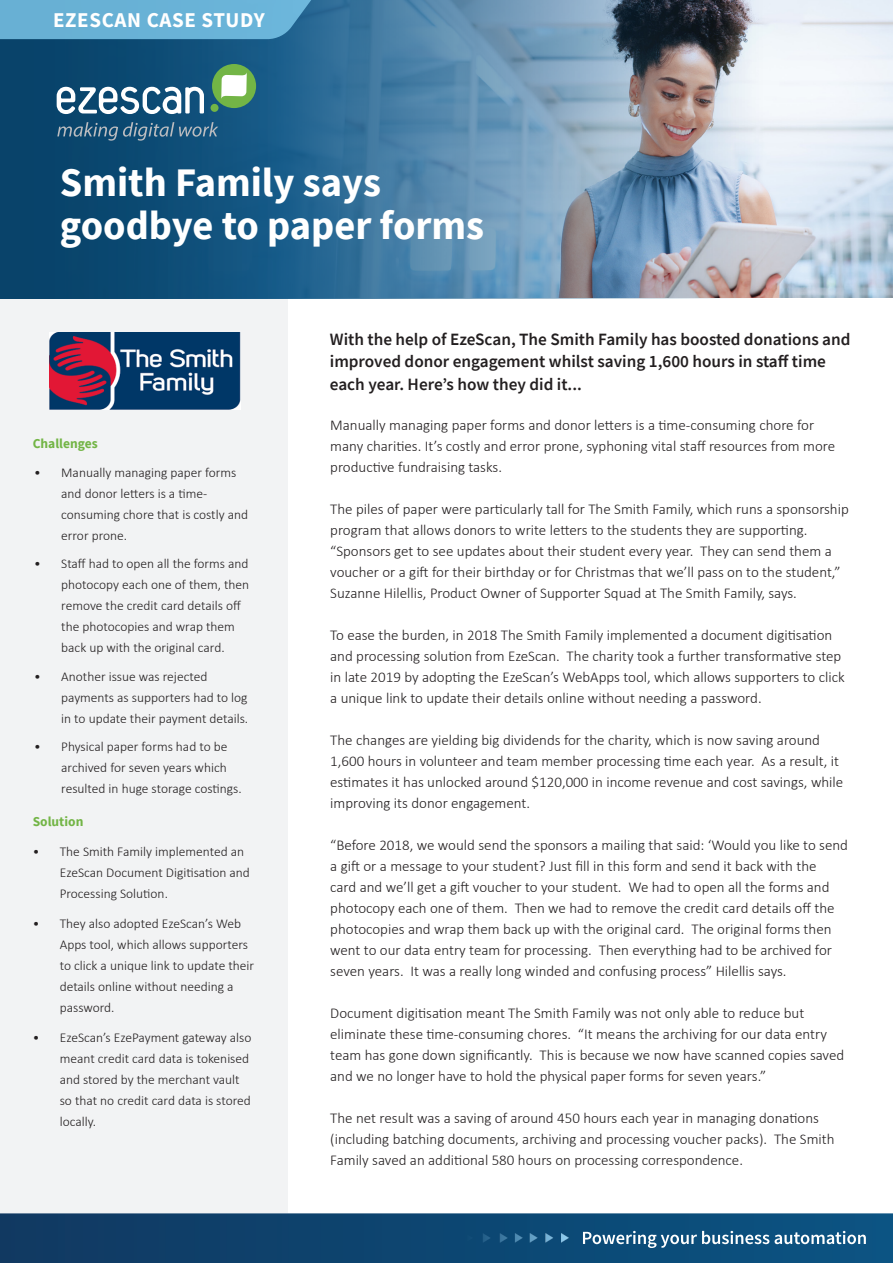
<style>
.page{position:relative;width:893px;height:1263px;background:#fff}
.page>*{position:absolute;margin:0;border:0;box-sizing:border-box;transform-origin:0 0}
.Heading{font:700 40.5px/43.5px "Source Sans Pro";color:#fff}
.Heading-2{font:700 21px "Source Sans Pro";letter-spacing:.03em;color:#fff}
.Heading-3{font:600 17.25px/22.5px "Source Sans Pro";color:#231f20}
.Paragraph{font:300 15px/21px "Calibri";color:#231f20}
.t1{font:300 13.5px/21px "Calibri";color:#231f20}
.t2{font:700 13.5px "Source Sans Pro";color:#73b546}
</style>
<div class="page">
<div style="left:1px;top:269px;width:287px;height:994px;background:#f2f3f4"></div>
<img style="left:0;top:0;width:893px;height:298px">
<img style="left:49px;top:333px;width:191px;height:77px">
<svg style="left:57px;top:87px;width:147px;height:27px"></svg>
<div style="left:212px;top:64px;width:44px;height:44px;background:#73b546;border-radius:50%"></div>
<div style="left:211px;top:104px;width:8px;height:8px;background:#73b546;border-radius:50%"></div>
<svg style="left:221px;top:73px;width:26px;height:26px"></svg>
<svg style="left:57px;top:122px;width:161px;height:19px;background:#316283"></svg>
<img style="left:0;top:1213px;width:893px;height:50px">
<svg style="left:583px;top:1231px;width:186px;height:17px;background:#4b7b9c"></svg>
<svg style="left:775px;top:1231px;width:91px;height:13px"></svg>
<img style="left:466px;top:1233px;width:103px;height:10px">
<div style="left:0;top:0;width:311px;height:39px;background:#68b2d6"></div>
<p class="Heading-2" style="left:53px;top:6px;width:213px">EZESCAN CASE STUDY</p>
<p class="Heading" style="left:60px;top:160px;width:426px">Smith Family says goodbye to paper forms</p>
<p class="t2" style="left:33px;top:434px;width:67px">Challenges</p>
<p class="t1" style="left:61px;top:461px;width:188px;text-indent:-27px">• Manually managing paper forms and donor letters is a time&shy;consuming chore that is costly and error prone.</p>
<p class="t1" style="left:61px;top:553px;width:190px;text-indent:-27px">• Staff had to open all the forms and photocopy each one of them, then remove the credit card details off the photocopies and wrap them back up with the original card.</p>
<p class="t1" style="left:61px;top:665px;width:189px;text-indent:-27px">• Another issue was rejected payments as supporters had to log in to update their payment details.</p>
<p class="t1" style="left:61px;top:736px;width:182px;text-indent:-27px">• Physical paper forms had to be archived for seven years which resulted in huge storage costings.</p>
<p class="t2" style="left:33px;top:812px;width:52px">Solution</p>
<p class="t1" style="left:60px;top:841px;width:192px;text-indent:-27px">• The Smith Family implemented an<br>EzeScan Document Digitisation and<br>Processing Solution.</p>
<p class="t1" style="left:60px;top:913px;width:196px;text-indent:-27px">• They also adopted EzeScan’s Web<br>Apps tool, which allows supporters to click a unique link to update their details online without needing a password.</p>
<p class="t1" style="left:60px;top:1027px;width:193px;text-indent:-27px">• EzeScan’s EzePayment gateway also meant credit card data is tokenised and stored by the merchant vault so that no credit card data is stored locally.</p>
<p class="Heading-3" style="left:330px;top:327px;width:522px">With the help of EzeScan, The Smith Family has boosted donations and improved donor engagement whilst saving 1,600 hours in staff time each year. Here’s how they did it...</p>
<p class="Paragraph" style="left:330px;top:414px;width:506px">Manually managing paper forms and donor letters is a time-consuming chore for many charities. It’s costly and error prone, syphoning vital staff resources from more productive fundraising tasks.</p>
<p class="Paragraph" style="left:330px;top:498px;width:520px">The piles of paper were particularly tall for The Smith Family, which runs a sponsorship program that allows donors to write letters to the students they are supporting. “Sponsors get to see updates about their student every year. They can send them a voucher or a gift for their birthday or for Christmas that we’ll pass on to the student,” Suzanne Hilellis, Product Owner of Supporter Squad at The Smith Family, says.</p>
<p class="Paragraph" style="left:330px;top:624px;width:516px">To ease the burden, in 2018 The Smith Family implemented a document digitisation and processing solution from EzeScan. The charity took a further transformative step in late 2019 by adopting the EzeScan’s WebApps tool, which allows supporters to click a unique link to update their details online without needing a password.</p>
<p class="Paragraph" style="left:330px;top:729px;width:515px">The changes are yielding big dividends for the charity, which is now saving around 1,600 hours in volunteer and team member processing time each year. As a result, it estimates it has unlocked around $120,000 in income revenue and cost savings, while improving its donor engagement.</p>
<p class="Paragraph" style="left:330px;top:834px;width:519px">“Before 2018, we would send the sponsors a mailing that said: ‘Would you like to send a gift or a message to your student? Just fill in this form and send it back with the<br>card and we’ll get a gift voucher to your student. We had to open all the forms and photocopy each one of them. Then we had to remove the credit card details off the photocopies and wrap them back up with the original card. The original forms then went to our data entry team for processing. Then everything had to be archived for seven years. It was a really long winded and confusing process” Hilellis says.</p>
<p class="Paragraph" style="left:330px;top:1002px;width:516px">Document digitisation meant The Smith Family was not only able to reduce but eliminate these time-consuming chores. “It means the archiving for our data entry team has gone down significantly. This is because we now have scanned copies saved and we no longer have to hold the physical paper forms for seven years.”</p>
<p class="Paragraph" style="left:330px;top:1107px;width:506px">The net result was a saving of around 450 hours each year in managing donations (including batching documents, archiving and processing voucher packs). The Smith<br>Family saved an additional 580 hours on processing correspondence.</p>
</div>
